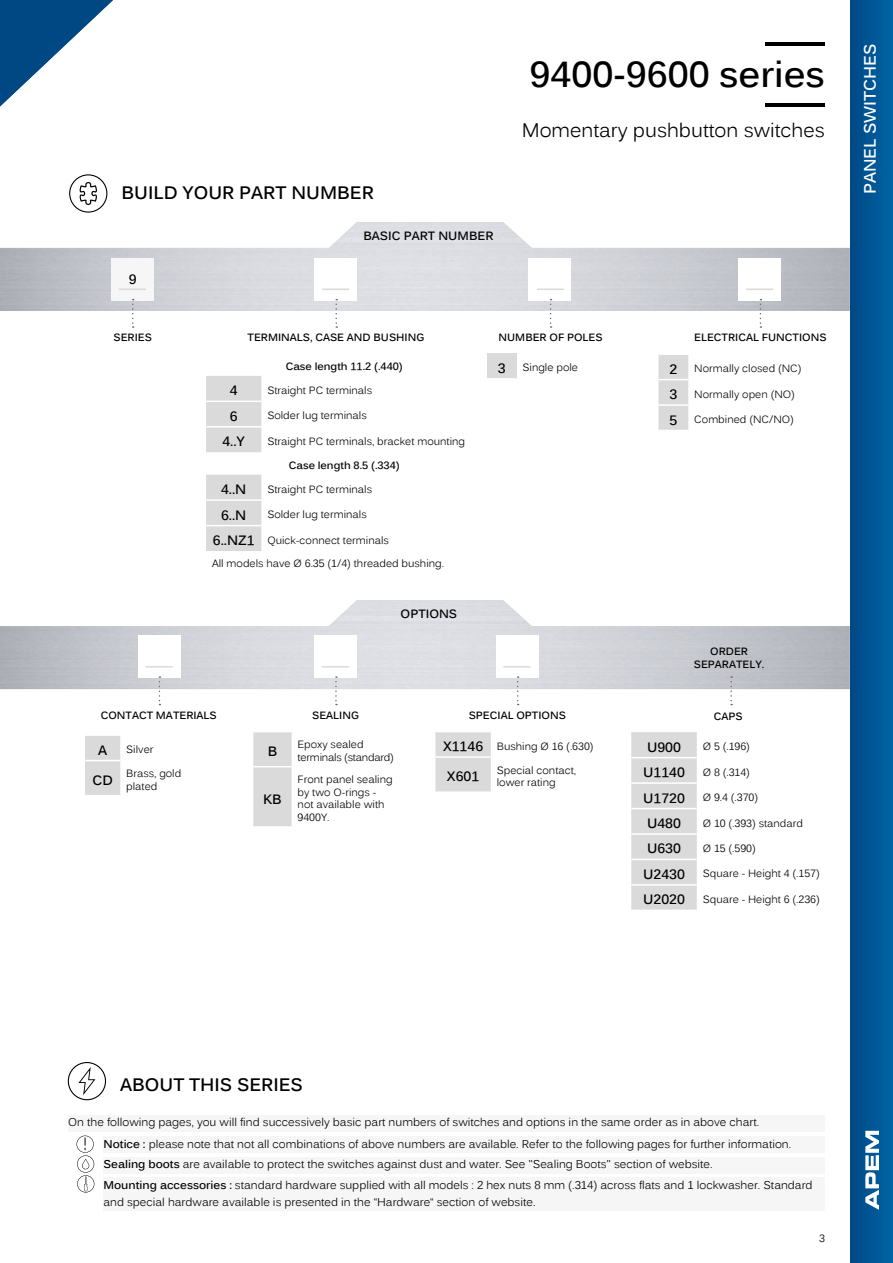
<style>
.page{position:relative;width:893px;height:1263px;background:#fff}
.page>*{position:absolute;margin:0;border:0;box-sizing:border-box;transform-origin:0 0}
.t1{font:700 36px "Kalinga";color:#000}
.t2{font:19.5px "Kalinga";color:#000}
.t3{font:700 18px "Kalinga";color:#000}
.t4{font:700 16.5px "Kalinga";color:#fff}
.t5{font:700 13.5px "Kalinga";color:#000}
.t6{font:700 12px "Kalinga";color:#000}
.t7{font:11.25px/20.7px "Kalinga";color:#000}
.t8{font:10.5px/12.6px "Kalinga";color:#000}
.t9{font:700 10.5px/12.6px "Kalinga";color:#000;text-align:center}
.t10{font:10.5px/12.6px "Kalinga";letter-spacing:-.02em;color:#000}
.s1{font-weight:700;font-size:13.5px}
.s2{font-weight:700}
</style>
<div class="page">
<hr style="left:766px;top:103px;width:59px;height:3px;background:#000">
<hr style="left:766px;top:43px;width:59px;height:3px;background:#000">
<svg style="left:69px;top:174px;width:38px;height:39px"></svg>
<div style="left:111px;top:258px;width:43px;height:43px;background:#f6f6f6"></div>
<svg style="left:132px;top:299px;width:2px;height:29px"></svg>
<svg style="left:119px;top:289px;width:27px;height:1px"></svg>
<div style="left:487px;top:353px;width:29px;height:26px;background:#dadada"></div>
<hr style="left:487px;top:378px;width:29px;height:2px;background:#fff">
<svg style="left:550px;top:299px;width:2px;height:29px"></svg>
<svg style="left:537px;top:289px;width:27px;height:1px"></svg>
<div style="left:658px;top:355px;width:30px;height:75px;background:#dadada"></div>
<hr style="left:658px;top:379px;width:30px;height:1px;background:#fff">
<hr style="left:658px;top:404px;width:30px;height:2px;background:#fff">
<svg style="left:760px;top:299px;width:1px;height:29px"></svg>
<svg style="left:746px;top:289px;width:27px;height:1px"></svg>
<svg style="left:206px;top:376px;width:55px;height:175px;background:#dfdfdf"></svg>
<hr style="left:206px;top:401px;width:55px;height:1px;background:#fff">
<hr style="left:206px;top:426px;width:55px;height:1px;background:#fff">
<hr style="left:206px;top:499px;width:55px;height:2px;background:#fff">
<hr style="left:206px;top:525px;width:55px;height:1px;background:#fff">
<svg style="left:335px;top:299px;width:2px;height:29px"></svg>
<svg style="left:322px;top:289px;width:27px;height:1px"></svg>
<div style="left:85px;top:736px;width:35px;height:59px;background:#dadada"></div>
<hr style="left:85px;top:760px;width:35px;height:1px;background:#fff">
<svg style="left:159px;top:676px;width:1px;height:29px"></svg>
<svg style="left:146px;top:666px;width:27px;height:1px"></svg>
<svg style="left:253px;top:732px;width:39px;height:94px;background:#dadada"></svg>
<hr style="left:253px;top:766px;width:39px;height:1px;background:#fff">
<svg style="left:335px;top:676px;width:2px;height:29px"></svg>
<svg style="left:322px;top:666px;width:27px;height:1px"></svg>
<svg style="left:730px;top:676px;width:2px;height:29px"></svg>
<div style="left:631px;top:732px;width:66px;height:177px;background:#dadada"></div>
<hr style="left:631px;top:757px;width:66px;height:1px;background:#fff">
<hr style="left:631px;top:782px;width:66px;height:2px;background:#fff">
<hr style="left:631px;top:808px;width:66px;height:1px;background:#fff">
<hr style="left:631px;top:833px;width:66px;height:2px;background:#fff">
<hr style="left:631px;top:859px;width:66px;height:1px;background:#fff">
<hr style="left:631px;top:884px;width:66px;height:2px;background:#fff">
<svg style="left:517px;top:676px;width:2px;height:29px"></svg>
<svg style="left:503px;top:666px;width:27px;height:1px"></svg>
<div style="left:435px;top:732px;width:56px;height:59px;background:#dadada"></div>
<hr style="left:435px;top:756px;width:56px;height:2px;background:#fff">
<svg style="left:68px;top:1062px;width:38px;height:38px"></svg>
<div style="left:103px;top:1136px;width:722px;height:17px;background:#f6f6f6"></div>
<div style="left:103px;top:1157px;width:722px;height:17px;background:#f6f6f6"></div>
<div style="left:103px;top:1178px;width:722px;height:33px;background:#f6f6f6"></div>
<svg style="left:77px;top:1135px;width:17px;height:57px"></svg>
<div style="left:68px;top:1115px;width:757px;height:17px;background:#f6f6f6"></div>
<div style="left:850px;top:0;width:43px;height:1263px;background:linear-gradient(to right,#004885,#0064a4)"></div>
<svg style="left:865px;top:1131px;width:14px;height:79px"></svg>
<svg style="left:0;top:0;width:113px;height:106px"></svg>
<h1 class="t1" style="left:530px;top:51px;width:297px">9400-9600 series</h1>
<h3 class="t3" style="left:122px;top:180px;width:254px">BUILD YOUR PART NUMBER</h3>
<p class="t6" style="left:363px;top:228px;width:132px">BASIC PART NUMBER</p>
<p class="t5" style="left:129px;top:270px;width:9px">9</p>
<h2 class="t2" style="left:522px;top:118px;width:305px">Momentary pushbutton switches</h2>
<p class="t9" style="left:113px;top:332px;width:40px">SERIES</p>
<p class="t9" style="left:248px;top:332px;width:178px">TERMINALS, CASE AND BUSHING</p>
<p class="t9" style="left:286px;top:361px;width:119px">Case length 11.2 (.440)</p>
<p class="t5" style="left:230px;top:382px;width:9px">4</p>
<p class="t8" style="left:267px;top:385px;width:106px">Straight PC terminals</p>
<p class="t5" style="left:230px;top:407px;width:9px">6</p>
<p class="t8" style="left:267px;top:410px;width:101px">Solder lug terminals</p>
<p class="t5" style="left:222px;top:433px;width:24px">4..Y</p>
<p class="t8" style="left:267px;top:436px;width:199px">Straight PC terminals, bracket mounting</p>
<p class="t9" style="left:289px;top:460px;width:113px">Case length 8.5 (.334)</p>
<p class="t5" style="left:221px;top:480px;width:27px">4..N</p>
<p class="t8" style="left:267px;top:484px;width:106px">Straight PC terminals</p>
<p class="t5" style="left:221px;top:506px;width:27px">6..N</p>
<p class="t8" style="left:267px;top:509px;width:101px">Solder lug terminals</p>
<p class="t8" style="left:213px;top:534px;width:178px"><span class="s1">6..NZ1</span> Quick-connect terminals</p>
<p class="t8" style="left:212px;top:558px;width:234px">All models have Ø 6.35 (1/4) threaded bushing.</p>
<p class="t6" style="left:401px;top:606px;width:58px">OPTIONS</p>
<p class="t9" style="left:499px;top:332px;width:106px">NUMBER OF POLES</p>
<p class="t5" style="left:498px;top:359px;width:9px">3</p>
<p class="t8" style="left:522px;top:362px;width:57px">Single pole</p>
<p class="t9" style="left:694px;top:332px;width:134px">ELECTRICAL FUNCTIONS</p>
<p class="t5" style="left:669px;top:360px;width:9px">2</p>
<p class="t8" style="left:694px;top:363px;width:109px">Normally closed (NC)</p>
<p class="t5" style="left:669px;top:385px;width:9px">3</p>
<p class="t8" style="left:694px;top:389px;width:102px">Normally open (NO)</p>
<p class="t5" style="left:669px;top:411px;width:9px">5</p>
<p class="t8" style="left:694px;top:414px;width:101px">Combined (NC/NO)</p>
<p class="t9" style="left:694px;top:646px;width:72px">ORDER<br>SEPARATELY.</p>
<p class="t9" style="left:101px;top:709px;width:118px">CONTACT MATERIALS</p>
<p class="t5" style="left:98px;top:741px;width:11px">A</p>
<p class="t8" style="left:126px;top:744px;width:29px">Silver</p>
<p class="t5" style="left:92px;top:771px;width:22px">CD</p>
<p class="t8" style="left:126px;top:768px;width:57px">Brass, gold plated</p>
<p class="t9" style="left:312px;top:709px;width:48px">SEALING</p>
<p class="t5" style="left:268px;top:742px;width:11px">B</p>
<p class="t10" style="left:298px;top:739px;width:98px">Epoxy sealed terminals (standard)</p>
<p class="t5" style="left:263px;top:790px;width:20px">KB</p>
<p class="t8" style="left:298px;top:774px;width:97px">Front panel sealing by two O-rings - not available with<br>9400Y.</p>
<p class="t9" style="left:469px;top:709px;width:99px">SPECIAL OPTIONS</p>
<p class="t9" style="left:714px;top:711px;width:30px">CAPS</p>
<p class="t8" style="left:443px;top:741px;width:152px"><span class="s1">X1146</span> Bushing Ø 16 (.630)</p>
<p class="t5" style="left:447px;top:768px;width:34px">X601</p>
<p class="t8" style="left:497px;top:764px;width:81px">Special contact, lower rating</p>
<p class="t5" style="left:647px;top:738px;width:36px">U900</p>
<p class="t8" style="left:703px;top:741px;width:49px">Ø 5 (.196)</p>
<p class="t5" style="left:643px;top:763px;width:43px">U1140</p>
<p class="t8" style="left:703px;top:767px;width:49px">Ø 8 (.314)</p>
<p class="t5" style="left:643px;top:789px;width:43px">U1720</p>
<p class="t8" style="left:703px;top:792px;width:57px">Ø 9.4 (.370)</p>
<p class="t5" style="left:647px;top:814px;width:36px">U480</p>
<p class="t8" style="left:703px;top:817px;width:102px">Ø 10 (.393) standard</p>
<p class="t5" style="left:647px;top:840px;width:36px">U630</p>
<p class="t8" style="left:703px;top:843px;width:55px">Ø 15 (.590)</p>
<p class="t5" style="left:643px;top:865px;width:43px">U2430</p>
<p class="t8" style="left:703px;top:868px;width:119px">Square - Height 4 (.157)</p>
<p class="t5" style="left:643px;top:891px;width:43px">U2020</p>
<p class="t8" style="left:703px;top:894px;width:119px">Square - Height 6 (.236)</p>
<h3 class="t4" style="left:859px;top:194px;width:152px;rotate:-90deg">PANEL SWITCHES</h3>
<h3 class="t3" style="left:120px;top:1073px;width:184px">ABOUT THIS SERIES</h3>
<p class="t7" style="left:68px;top:1113px;width:692px">On the following pages, you will find successively basic part numbers of switches and options in the same order as in above chart.</p>
<p class="t7" style="left:103px;top:1134px;width:711px"><span class="s2">Notice :</span> please note that not all combinations of above numbers are available. Refer to the following pages for further information.<br><span class="s2">Sealing boots</span> are available to protect the switches against dust and water. See "Sealing Boots" section of website.<br><span class="s2">Mounting accessories :</span> standard hardware supplied with all models : 2 hex nuts 8 mm (.314) across flats and 1 lockwasher. Standard</p>
<p class="t7" style="left:103px;top:1192px;width:433px">and special hardware available is presented in the “Hardware“ section of website.</p>
<p class="t8" style="left:819px;top:1232px;width:7px">3</p>
</div>
